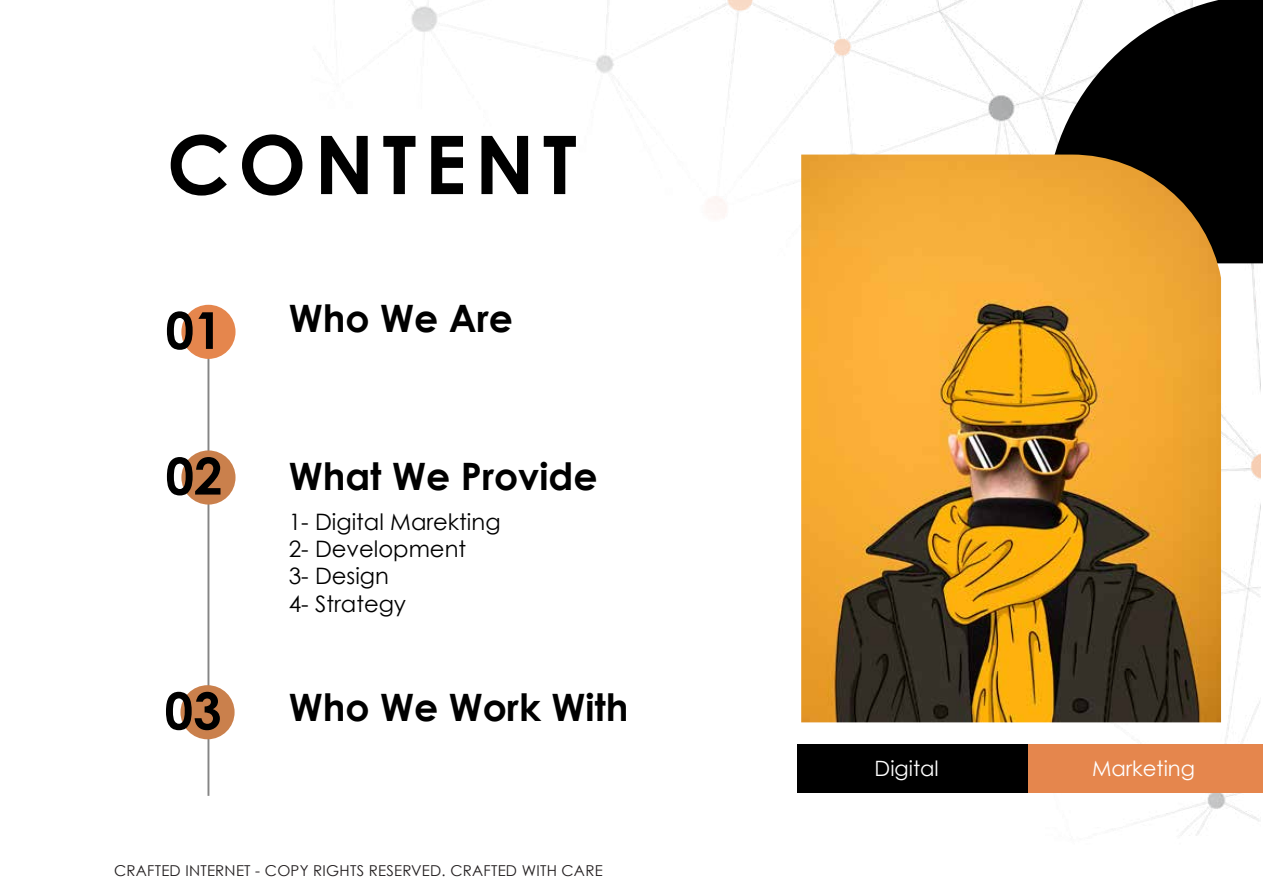
<style>
.page{position:relative;width:1263px;height:893px;background:#fff}
.page>*{position:absolute;margin:0;border:0;box-sizing:border-box;transform-origin:0 0}
.t1{font:700 81px "Century Gothic";letter-spacing:.1em;color:#000}
.t2{font:700 51px "Century Gothic";color:#000}
.t3{font:700 37.8px "Century Gothic";color:#000}
.t4{font:22.65px/27.2px "Century Gothic";color:#000}
.t5{font:21.15px "Century Gothic";color:#fff}
.t6{font:15px "Century Gothic";letter-spacing:.015em;color:#231f20}
</style>
<div class="page">
<img style="left:334px;top:0;width:927px;height:836px">
<hr style="left:207px;top:339px;width:2px;height:457px;background:#858585">
<div style="left:181px;top:305px;width:54px;height:54px;background:#e5864d;border-radius:50%"></div>
<div style="left:181px;top:450px;width:54px;height:55px;background:#ca804c;border-radius:50%"></div>
<div style="left:180px;top:685px;width:55px;height:54px;background:#ca804c;border-radius:50%"></div>
<div style="left:1028px;top:744px;width:235px;height:49px;background:#e5864d"></div>
<div style="left:798px;top:744px;width:230px;height:49px;background:#000"></div>
<svg style="left:1046px;top:0;width:217px;height:263px;fill:#000"></svg>
<img style="left:801px;top:155px;width:420px;height:567px">
<h1 class="t1" style="left:167px;top:114px;width:411px">CONTENT</h1>
<h2 class="t2" style="left:165px;top:298px;width:59px">01</h2>
<h2 class="t2" style="left:165px;top:444px;width:59px">02</h2>
<h2 class="t2" style="left:165px;top:679px;width:59px">03</h2>
<h3 class="t3" style="left:289px;top:295px;width:226px">Who We Are</h3>
<h3 class="t3" style="left:289px;top:452px;width:310px">What We Provide</h3>
<h3 class="t4" style="left:289px;top:508px;width:213px">1- Digital Marekting<br>2- Development<br>3- Design<br>4- Strategy</h3>
<h3 class="t3" style="left:289px;top:684px;width:341px">Who We Work With</h3>
<p class="t6" style="left:114px;top:861px;width:490px">CRAFTED INTERNET - COPY RIGHTS RESERVED. CRAFTED WITH CARE</p>
<h3 class="t5" style="left:875px;top:756px;width:66px">Digital</h3>
<h3 class="t5" style="left:1092px;top:756px;width:105px">Marketing</h3>
</div>
